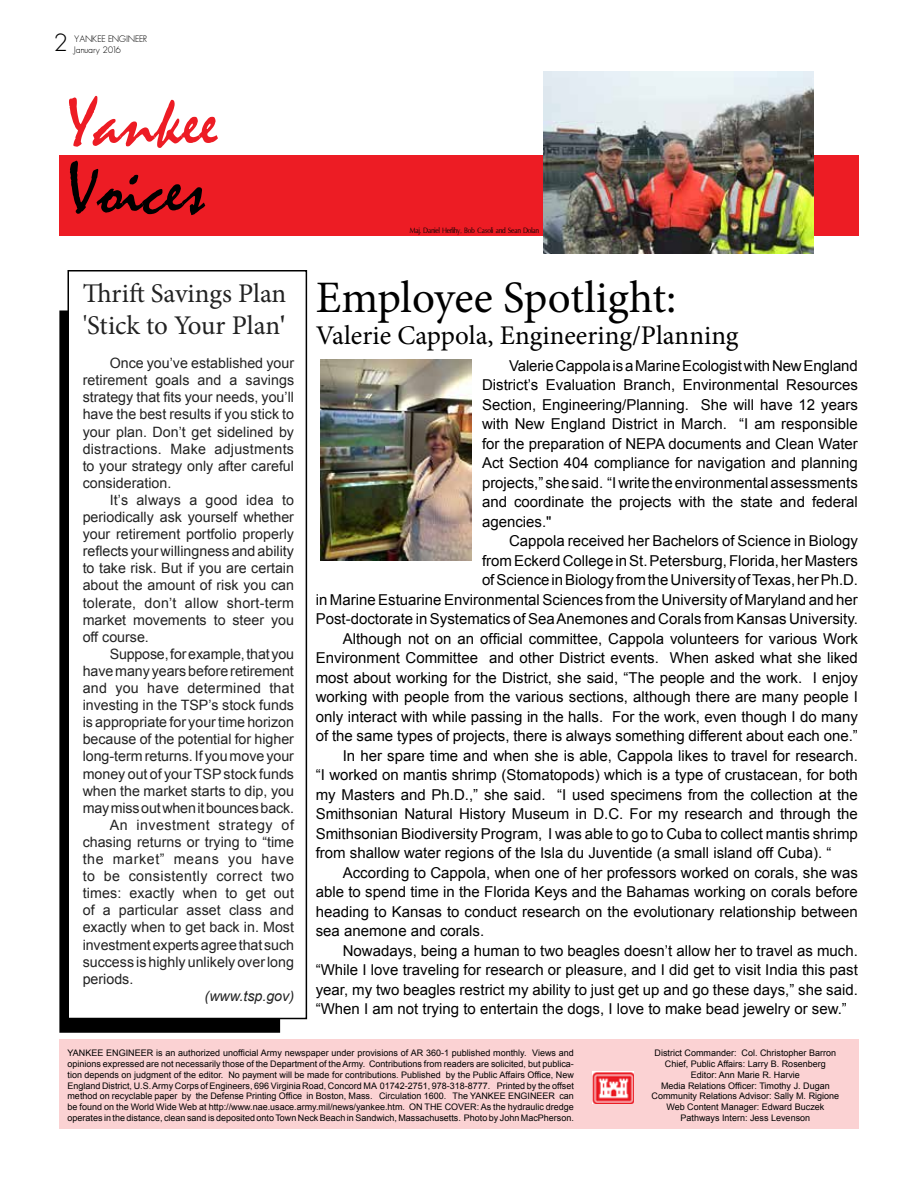
<style>
.page{position:relative;width:918px;height:1188px;background:#fff}
.page>*{position:absolute;margin:0;border:0;box-sizing:border-box;transform-origin:0 0}
.t1{font:72px "Mistral";color:#ed1c24}
.t2{font:72px "Mistral";color:#000}
.t3{font:45px "Minion Pro";color:#000}
.t4{font:27px "Minion Pro";color:#000}
.t5{font:27px/32.4px "Minion Pro";letter-spacing:-.005em;color:#222}
.t6{font:300 24px "Futura";color:#000}
.t7{font:15px/19.5px "Arial";color:#000;text-align:justify}
.t8{font:14.25px/17.1px "Arial";color:#222;text-align:justify}
.t9{font:14.25px "Arial";letter-spacing:.03em;color:#222}
.t10{font:14.25px "Arial";letter-spacing:.02em;color:#222}
.t11{font:14.25px "Arial";letter-spacing:.035em;color:#222}
.t12{font:14.25px "Arial";letter-spacing:.04em;color:#222}
.t13{font:italic 14.25px "Arial";color:#222}
.t14{font:9px/10.8px "Arial";color:#000;text-align:justify}
.t15{font:9px "Oxford Th";color:#000}
.t16{font:300 9px/10.8px "Futura";color:#000}
.s1{font-weight:700;font-stretch:condensed}
</style>
<div class="page">
<div style="left:60px;top:311px;width:219px;height:721px;background:#000"></div>
<div style="left:68px;top:271px;width:238px;height:747px;background:#fff"></div>
<div style="left:68px;top:270px;width:239px;height:749px;border:2px solid #000"></div>
<div style="left:59px;top:155px;width:800px;height:81px;background:#ed1c24"></div>
<div style="left:59px;top:1039px;width:800px;height:90px;background:#fbd2d3"></div>
<img style="left:593px;top:1072px;width:41px;height:32px">
<img style="left:543px;top:71px;width:270px;height:182px">
<img style="left:321px;top:360px;width:150px;height:200px">
<h3 class="t6" style="left:54px;top:27px;width:14px">2</h3>
<p class="t16" style="left:74px;top:33px;width:74px">YANKEE ENGINEER<br>January 2016</p>
<h1 class="t1" style="left:68px;top:79px;width:152px">Yankee</h1>
<h1 class="t2" style="left:68px;top:147px;width:139px">Voices</h1>
<h3 class="t5" style="left:83px;top:277px;width:205px">Thrift Savings Plan 'Stick to Your Plan<span class="s1">'</span></h3>
<p class="t8" style="left:83px;top:355px;width:213px;text-indent:27px">Once you’ve established your retirement goals and a savings strategy that fits your needs, you’ll have the best results if you stick to your plan. Don’t get sidelined by distractions. Make adjustments to your strategy only after careful consideration.</p>
<p class="t8" style="left:83px;top:492px;width:213px;text-indent:27px">It’s always a good idea to periodically ask yourself whether your retirement portfolio properly reflects your willingness and ability to take risk. But if you are certain about the amount of risk you can tolerate, don’t allow short-term market movements to steer you off course.</p>
<p class="t8" style="left:110px;top:645px;width:186px">Suppose, for example, that you</p>
<p class="t8" style="left:83px;top:663px;width:213px">have many years before retirement</p>
<p class="t10" style="left:83px;top:679px;width:213px">and you have determined that</p>
<p class="t8" style="left:83px;top:697px;width:213px">investing in the TSP’s stock funds</p>
<p class="t8" style="left:83px;top:714px;width:213px">is appropriate for your time horizon</p>
<p class="t8" style="left:83px;top:731px;width:213px">because of the potential for higher</p>
<p class="t8" style="left:83px;top:748px;width:213px">long-term returns. If you move your</p>
<p class="t8" style="left:83px;top:765px;width:213px">money out of your TSP stock funds</p>
<p class="t8" style="left:83px;top:782px;width:213px">when the market starts to dip, you</p>
<p class="t8" style="left:83px;top:799px;width:213px">may miss out when it bounces back.</p>
<p class="t11" style="left:110px;top:815px;width:186px">An investment strategy of</p>
<p class="t8" style="left:83px;top:834px;width:213px">chasing returns or trying to “time</p>
<p class="t12" style="left:83px;top:850px;width:213px">the market” means you have</p>
<p class="t9" style="left:83px;top:867px;width:213px">to be consistently correct two</p>
<p class="t8" style="left:83px;top:885px;width:213px">times: exactly when to get out</p>
<p class="t8" style="left:83px;top:902px;width:213px">of a particular asset class and</p>
<p class="t8" style="left:83px;top:919px;width:213px">exactly when to get back in. Most</p>
<p class="t8" style="left:83px;top:936px;width:213px">investment experts agree that such</p>
<p class="t8" style="left:83px;top:953px;width:213px">success is highly unlikely over long</p>
<p class="t8" style="left:83px;top:970px;width:52px">periods.</p>
<p class="t13" style="left:205px;top:987px;width:91px">(www.tsp.gov)</p>
<p class="t15" style="left:410px;top:226px;width:131px">Maj. Daniel Herlihy, Bob Casoli and Sean Dolan</p>
<h2 class="t3" style="left:316px;top:267px;width:362px">Employee Spotlight:</h2>
<h3 class="t4" style="left:316px;top:317px;width:424px">Valerie Cappola, Engineering/Planning</h3>
<p class="t7" style="left:482px;top:356px;width:377px;text-indent:27px">Valerie Cappola is a Marine Ecologist with New England District’s Evaluation Branch, Environmental Resources Section, Engineering/Planning. She will have 12 years with New England District in March. “I am responsible for the preparation of NEPA documents and Clean Water Act Section 404 compliance for navigation and planning projects,” she said. “I write the environmental assessments and coordinate the projects with the state and federal agencies."</p>
<p class="t7" style="left:509px;top:531px;width:350px">Cappola received her Bachelors of Science in Biology</p>
<p class="t7" style="left:482px;top:551px;width:377px">from Eckerd College in St. Petersburg, Florida, her Masters</p>
<p class="t7" style="left:482px;top:570px;width:378px">of Science in Biology from the University of Texas, her Ph.D.</p>
<p class="t7" style="left:316px;top:590px;width:544px">in Marine Estuarine Environmental Sciences from the University of Maryland and her</p>
<p class="t7" style="left:316px;top:609px;width:544px">Post-doctorate in Systematics of Sea Anemones and Corals from Kansas University.</p>
<p class="t7" style="left:343px;top:629px;width:517px">Although not on an official committee, Cappola volunteers for various Work</p>
<p class="t7" style="left:316px;top:648px;width:544px">Environment Committee and other District events. When asked what she liked</p>
<p class="t7" style="left:316px;top:668px;width:544px">most about working for the District, she said, “The people and the work. I enjoy</p>
<p class="t7" style="left:316px;top:687px;width:544px">working with people from the various sections, although there are many people I</p>
<p class="t7" style="left:316px;top:707px;width:544px">only interact with while passing in the halls. For the work, even though I do many</p>
<p class="t7" style="left:316px;top:726px;width:544px">of the same types of projects, there is always something different about each one.”</p>
<p class="t7" style="left:343px;top:746px;width:517px">In her spare time and when she is able, Cappola likes to travel for research.</p>
<p class="t7" style="left:316px;top:765px;width:544px">“I worked on mantis shrimp (Stomatopods) which is a type of crustacean, for both</p>
<p class="t7" style="left:316px;top:785px;width:544px">my Masters and Ph.D.,” she said. “I used specimens from the collection at the</p>
<p class="t7" style="left:316px;top:804px;width:544px">Smithsonian Natural History Museum in D.C. For my research and through the</p>
<p class="t7" style="left:316px;top:824px;width:544px">Smithsonian Biodiversity Program, I was able to go to Cuba to collect mantis shrimp</p>
<p class="t7" style="left:316px;top:843px;width:517px">from shallow water regions of the Isla du Juventide (a small island off Cuba). “</p>
<p class="t7" style="left:343px;top:863px;width:517px">According to Cappola, when one of her professors worked on corals, she was</p>
<p class="t7" style="left:316px;top:882px;width:544px">able to spend time in the Florida Keys and the Bahamas working on corals before</p>
<p class="t7" style="left:316px;top:902px;width:544px">heading to Kansas to conduct research on the evolutionary relationship between</p>
<p class="t7" style="left:316px;top:921px;width:170px">sea anemone and corals.</p>
<p class="t7" style="left:343px;top:941px;width:517px">Nowadays, being a human to two beagles doesn’t allow her to travel as much.</p>
<p class="t7" style="left:316px;top:960px;width:544px">“While I love traveling for research or pleasure, and I did get to visit India this past</p>
<p class="t7" style="left:316px;top:980px;width:544px">year, my two beagles restrict my ability to just get up and go these days,” she said.</p>
<p class="t7" style="left:316px;top:999px;width:533px">“When I am not trying to entertain the dogs, I love to make bead jewelry or sew.”</p>
<p class="t14" style="left:68px;top:1048px;width:508px">YANKEE ENGINEER is an authorized unofficial Army newspaper under provisions of AR 360-1 published monthly. Views and opinions expressed are not necessarily those of the Department of the Army. Contributions from readers are solicited, but publica&shy;tion depends on judgment of the editor. No payment will be made for contributions. Published by the Public Affairs Office, New England District, U.S. Army Corps of Engineers, 696 Virginia Road, Concord MA 01742-2751, 978-318-8777. Printed by the offset method on recyclable paper by the Defense Printing Office in Boston, Mass. Circulation 1600. The YANKEE ENGINEER can be found on the World Wide Web at http://www.nae.usace.army.mil/news/yankee.htm. ON THE COVER: As the hydraulic dredge operates in the distance, clean sand is deposited onto Town Neck Beach in Sandwich, Massachusetts. Photo by John MacPherson.</p>
<p class="t14" style="left:652px;top:1048px;width:189px;text-align:center">District Commander: Col. Christopher Barron Chief, Public Affairs: Larry B. Rosenberg Editor: Ann Marie R. Harvie<br>Media Relations Officer: Timothy J. Dugan Community Relations Advisor: Sally M. Rigione Web Content Manager: Edward Buczek Pathways Intern: Jess Levenson</p>
</div>
